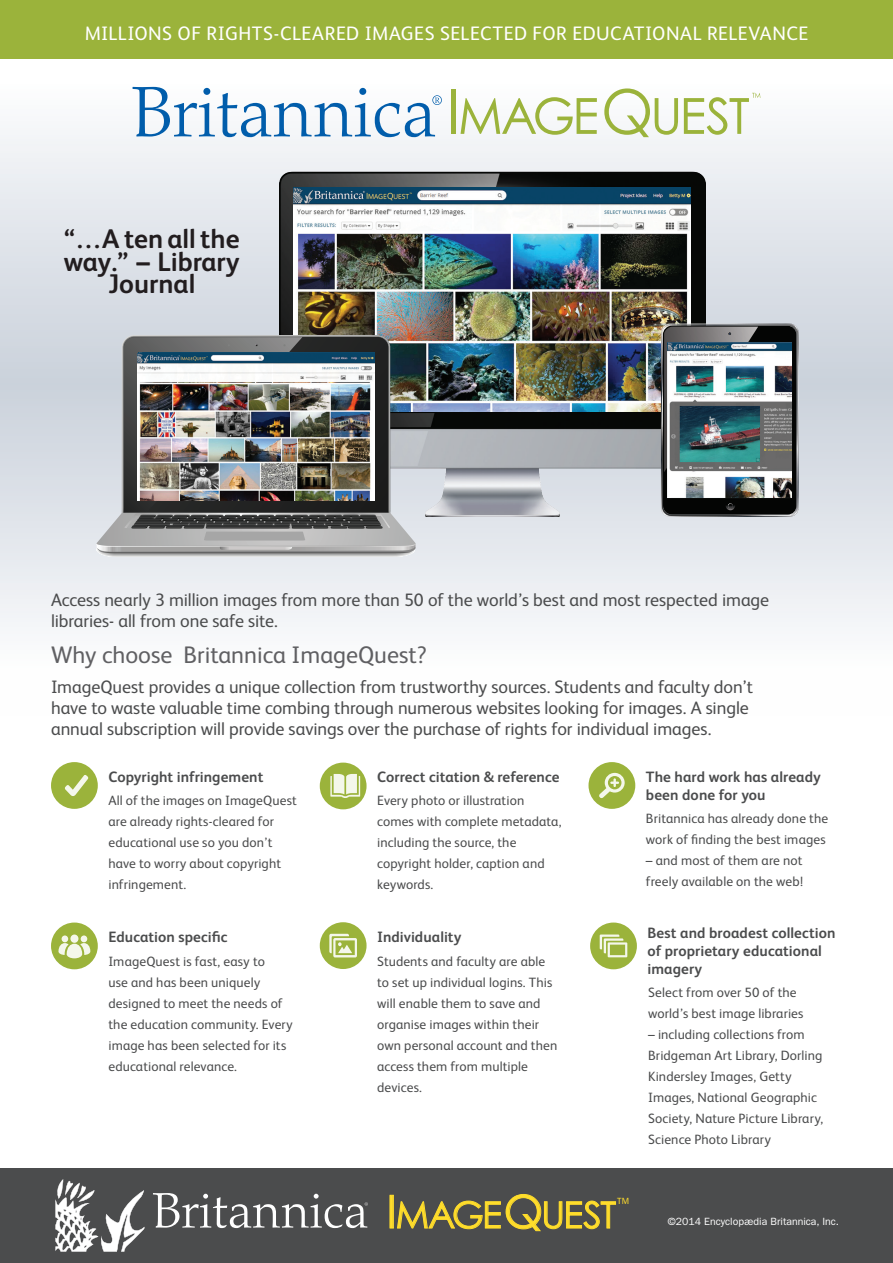
<style>
.page{position:relative;width:893px;height:1263px;background:#fff}
.page>*{position:absolute;margin:0;border:0;box-sizing:border-box;transform-origin:0 0}
.t1{font:36.75px "Century Gothic";letter-spacing:-.04em;color:#ffdd2b}
.t2{font:700 27px/22.5px "FS Albert";color:#221d1f;text-align:center}
.t3{font:24px "FS Albert";color:#606063}
.t4{font:19.5px "FS Albert";letter-spacing:.025em;color:#fff}
.t5{font:18px/21px "FS Albert";letter-spacing:-.005em;color:#4b4c4d}
.t6{font:700 15px/18px "FS Albert";letter-spacing:.005em;color:#4b4c4d}
.t7{font:13.5px/21px "FS Albert";letter-spacing:.01em;color:#4b4c4d}
.t8{font:10.5px "ITC Franklin Gothic Std";color:#fff}
.t9{font:9px "ITC Franklin Gothic Std";color:#ffdd2b}
.s1{font-size:45.75px}
</style>
<div class="page">
<svg style="left:0;top:86px;width:893px;height:541px"></svg>
<img style="left:279px;top:165px;width:427px;height:352px">
<img style="left:294px;top:188px;width:396px;height:223px">
<svg style="left:661px;top:324px;width:138px;height:193px;background:#3d3d3d"></svg>
<img style="left:777px;top:324px;width:21px;height:19px">
<img style="left:667px;top:342px;width:125px;height:156px">
<svg style="left:96px;top:337px;width:320px;height:220px;background:#7e8182"></svg>
<img style="left:138px;top:353px;width:236px;height:148px">
<div style="left:0;top:0;width:893px;height:59px;background:#9bb33b"></div>
<svg style="left:133px;top:87px;width:309px;height:50px"></svg>
<hr style="left:451px;top:90px;width:4px;height:44px;background:#9bb33b">
<svg style="left:461px;top:97px;width:136px;height:38px"></svg>
<svg style="left:604px;top:88px;width:74px;height:49px"></svg>
<svg style="left:684px;top:93px;width:76px;height:42px"></svg>
<div style="left:0;top:1168px;width:893px;height:95px;background:#4b4c4d"></div>
<svg style="left:153px;top:1193px;width:215px;height:35px"></svg>
<div style="left:390px;top:1195px;width:4px;height:33px;border:1px solid #ffdd2b"></div>
<svg style="left:397px;top:1194px;width:219px;height:37px"></svg>
<svg style="left:55px;top:1179px;width:90px;height:73px"></svg>
<div style="left:51px;top:762px;width:47px;height:47px;background:#9bb33b;border-radius:50%"></div>
<svg style="left:65px;top:775px;width:23px;height:21px"></svg>
<div style="left:320px;top:763px;width:47px;height:46px;background:#9bb33b;border-radius:50%"></div>
<svg style="left:330px;top:774px;width:30px;height:24px"></svg>
<div style="left:51px;top:922px;width:47px;height:47px;background:#9bb33b;border-radius:50%"></div>
<div style="left:62px;top:935px;width:6px;height:7px;background:#f4f7eb;border-radius:50%"></div>
<div style="left:81px;top:935px;width:6px;height:7px;background:#f4f7eb;border-radius:50%"></div>
<svg style="left:70px;top:934px;width:8px;height:9px"></svg>
<svg style="left:58px;top:943px;width:32px;height:15px"></svg>
<div style="left:320px;top:922px;width:47px;height:47px;background:#9bb33b;border-radius:50%"></div>
<svg style="left:329px;top:934px;width:28px;height:23px"></svg>
<div style="left:588px;top:762px;width:47px;height:47px;background:#9bb33b;border-radius:50%"></div>
<svg style="left:599px;top:773px;width:26px;height:25px"></svg>
<div style="left:590px;top:922px;width:47px;height:47px;background:#9bb33b;border-radius:50%"></div>
<svg style="left:600px;top:934px;width:27px;height:23px"></svg>
<h3 class="t4" style="left:85px;top:21px;width:725px">MILLIONS OF RIGHTS-CLEARED IMAGES SELECTED FOR EDUCATIONAL RELEVANCE</h3>
<h2 class="t2" style="left:64px;top:227px;width:177px">“…A ten all the way.” – Library<br>Journal</h2>
<h3 class="t5" style="left:51px;top:588px;width:720px">Access nearly 3 million images from more than 50 of the world’s best and most respected image libraries- all from one safe site.</h3>
<h3 class="t3" style="left:51px;top:638px;width:377px">Why choose Britannica ImageQuest?</h3>
<p class="t5" style="left:51px;top:676px;width:704px">ImageQuest provides a unique collection from trustworthy sources. Students and faculty don’t have to waste valuable time combing through numerous websites looking for images. A single annual subscription will provide savings over the purchase of rights for individual images.</p>
<p class="t6" style="left:108px;top:767px;width:156px">Copyright infringement</p>
<p class="t7" style="left:108px;top:789px;width:190px">All of the images on ImageQuest are already rights-cleared for educational use so you don’t have to worry about copyright infringement.</p>
<p class="t6" style="left:108px;top:928px;width:121px">Education specific</p>
<p class="t7" style="left:108px;top:950px;width:186px">ImageQuest is fast, easy to<br>use and has been uniquely designed to meet the needs of the education community. Every image has been selected for its educational relevance.</p>
<p class="t6" style="left:377px;top:767px;width:184px">Correct citation &amp; reference</p>
<p class="t7" style="left:377px;top:789px;width:186px">Every photo or illustration comes with complete metadata, including the source, the copyright holder, caption and keywords.</p>
<p class="t6" style="left:377px;top:928px;width:86px">Individuality</p>
<p class="t7" style="left:377px;top:950px;width:182px">Students and faculty are able to set up individual logins. This will enable them to save and organise images within their own personal account and then access them from multiple devices.</p>
<p class="t6" style="left:646px;top:767px;width:176px">The hard work has already been done for you</p>
<p class="t7" style="left:646px;top:808px;width:184px">Britannica has already done the work of finding the best images</p>
<p class="t7" style="left:646px;top:850px;width:159px">– and most of them are not freely available on the web!</p>
<p class="t6" style="left:647px;top:923px;width:189px">Best and broadest collection of proprietary educational imagery</p>
<p class="t7" style="left:648px;top:981px;width:157px">Select from over 50 of the world’s best image libraries</p>
<p class="t7" style="left:648px;top:1023px;width:177px">– including collections from<br>Bridgeman Art Library, Dorling<br>Kindersley Images, Getty<br>Images, National Geographic<br>Society, Nature Picture Library,<br>Science Photo Library</p>
<h1 class="t1" style="left:387px;top:1192px;width:231px"><span class="s1">I</span>MAGE<span class="s1">Q</span>UEST</h1>
<p class="t9" style="left:617px;top:1195px;width:13px">TM</p>
<p class="t8" style="left:668px;top:1216px;width:173px">©2014 Encyclopædia Britannica, Inc.</p>
</div>
